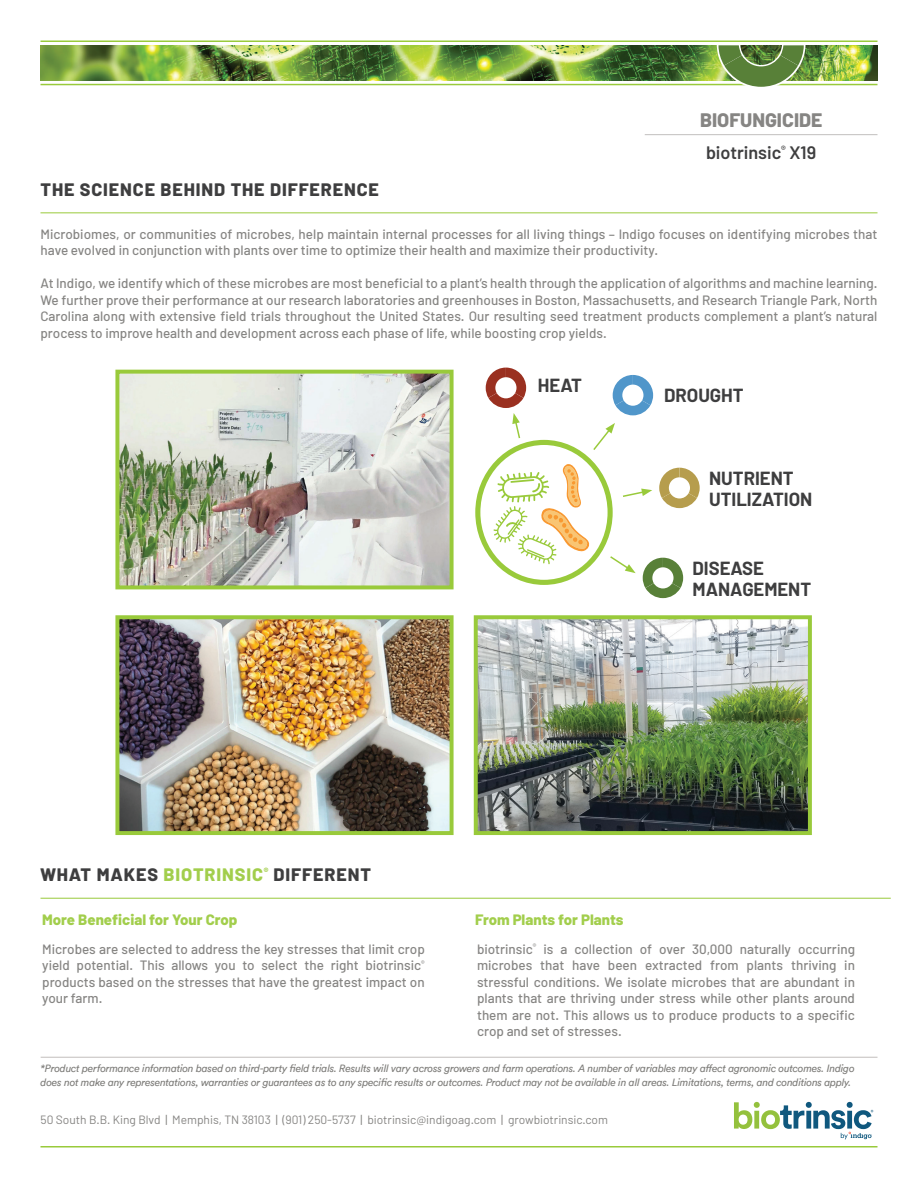
<style>
.page{position:relative;width:918px;height:1188px;background:#fff}
.page>*{position:absolute;margin:0;border:0;box-sizing:border-box;transform-origin:0 0}
.t1{font:800 19.5px "Barlow";color:#868583}
.t2{font:700 18.45px/20.9px "Barlow";color:#3e3e3f}
.t3{font:800 18px "Barlow";letter-spacing:.05em;color:#3e3e3f}
.t4{font:600 18px "Barlow";color:#3e3e3f}
.t5{font:800 15px "Barlow";color:#a2ce4c}
.t6{font:500 13.5px/16.5px "Barlow";color:#868583;text-align:justify}
.t7{font:12px "Barlow";color:#868583}
.t8{font:italic 10.5px/13.5px "Circular";letter-spacing:-.02em;color:#7d7c79}
.s1{color:#a2ce4c}
.s2{color:#7d7c79}
</style>
<div class="page">
<hr style="left:645px;top:134px;width:233px;height:1px;background:#c1bfbe">
<svg style="left:734px;top:1102px;width:139px;height:37px"></svg>
<hr style="left:40px;top:1146px;width:838px;height:2px;background:#99ca3b">
<hr style="left:41px;top:1057px;width:836px;height:1px;background:#c2bebc">
<hr style="left:40px;top:84px;width:838px;height:1px;background:#99ca3b">
<img style="left:40px;top:45px;width:838px;height:35px">
<svg style="left:717px;top:45px;width:88px;height:42px"></svg>
<hr style="left:40px;top:40px;width:838px;height:2px;background:#99ca3b">
<hr style="left:41px;top:898px;width:850px;height:1px;background:#99ca3b">
<hr style="left:40px;top:212px;width:838px;height:1px;background:#99ca3b">
<img style="left:120px;top:375px;width:329px;height:209px">
<div style="left:115px;top:370px;width:339px;height:219px;border:4px solid #99ca3b"></div>
<img style="left:120px;top:620px;width:329px;height:210px">
<div style="left:115px;top:615px;width:339px;height:220px;border:4px solid #99ca3b"></div>
<img style="left:479px;top:620px;width:328px;height:210px">
<div style="left:474px;top:615px;width:338px;height:220px;border:4px solid #99ca3b"></div>
<svg style="left:613px;top:375px;width:40px;height:40px"></svg>
<svg style="left:659px;top:468px;width:41px;height:40px"></svg>
<svg style="left:478px;top:442px;width:132px;height:140px"></svg>
<div style="left:475px;top:440px;width:138px;height:145px;border:5px solid #99ca3b;border-radius:50%"></div>
<svg style="left:486px;top:368px;width:40px;height:71px"></svg>
<svg style="left:593px;top:423px;width:22px;height:27px"></svg>
<svg style="left:623px;top:489px;width:29px;height:8px"></svg>
<svg style="left:493px;top:463px;width:97px;height:101px"></svg>
<svg style="left:643px;top:558px;width:40px;height:40px"></svg>
<svg style="left:610px;top:556px;width:26px;height:17px"></svg>
<h1 class="t1" style="left:700px;top:108px;width:124px">BIOFUNGICIDE</h1>
<h3 class="t3" style="left:40px;top:178px;width:340px">THE SCIENCE BEHIND THE DIFFERENCE</h3>
<h3 class="t4" style="left:706px;top:142px;width:112px">biotrinsic<sup>®</sup> X19</h3>
<p class="t6" style="left:40px;top:225px;width:838px">Microbiomes, or communities of microbes, help maintain internal processes for all living things – Indigo focuses on identifying microbes that have evolved in conjunction with plants over time to optimize their health and maximize their productivity.</p>
<p class="t6" style="left:40px;top:275px;width:839px">At Indigo, we identify which of these microbes are most beneficial to a plant’s health through the application of algorithms and machine learning.<br>We further prove their performance at our research laboratories and greenhouses in Boston, Massachusetts, and Research Triangle Park, North Carolina along with extensive field trials throughout the United States. Our resulting seed treatment products complement a plant’s natural process to improve health and development across each phase of life, while boosting crop yields.</p>
<h2 class="t2" style="left:538px;top:374px;width:46px">HEAT</h2>
<h2 class="t2" style="left:664px;top:385px;width:81px">DROUGHT</h2>
<h2 class="t2" style="left:709px;top:468px;width:105px">NUTRIENT<br>UTILIZATION</h2>
<h2 class="t2" style="left:693px;top:558px;width:120px">DISEASE<br>MANAGEMENT</h2>
<h3 class="t3" style="left:40px;top:863px;width:332px">WHAT MAKES <span class="s1">BIOTRINSIC</span><sup>®</sup> DIFFERENT</h3>
<p class="t5" style="left:42px;top:910px;width:197px">More Beneficial for Your Crop</p>
<p class="t5" style="left:475px;top:910px;width:150px">From Plants for Plants</p>
<p class="t6" style="left:42px;top:940px;width:384px">Microbes are selected to address the key stresses that limit crop yield potential. This allows you to select the right biotrinsic<sup>® </sup>products based on the stresses that have the greatest impact on your farm.</p>
<p class="t6" style="left:477px;top:940px;width:380px">biotrinsic<sup>®</sup> is a collection of over 30,000 naturally occurring microbes that have been extracted from plants thriving in stressful conditions. We isolate microbes that are abundant in plants that are thriving under stress while other plants around them are not. This allows us to produce products to a specific crop and set of stresses.</p>
<p class="t8" style="left:41px;top:1062px;width:816px">*Product performance information based on third-party field trials. Results will vary across growers and farm operations. A number of variables may affect agronomic outcomes. Indigo does not make any representations, warranties or guarantees as to any specific results or outcomes. Product may not be available in all areas. Limitations, terms, and conditions apply.</p>
<p class="t7" style="left:40px;top:1112px;width:569px">50 South B.B. King Blvd <span class="s2">|</span> Memphis, TN 38103 <span class="s2">|</span> (901) 250-5737 <span class="s2">|</span> biotrinsic@indigoag.com <span class="s2">|</span> growbiotrinsic.com</p>
</div>
